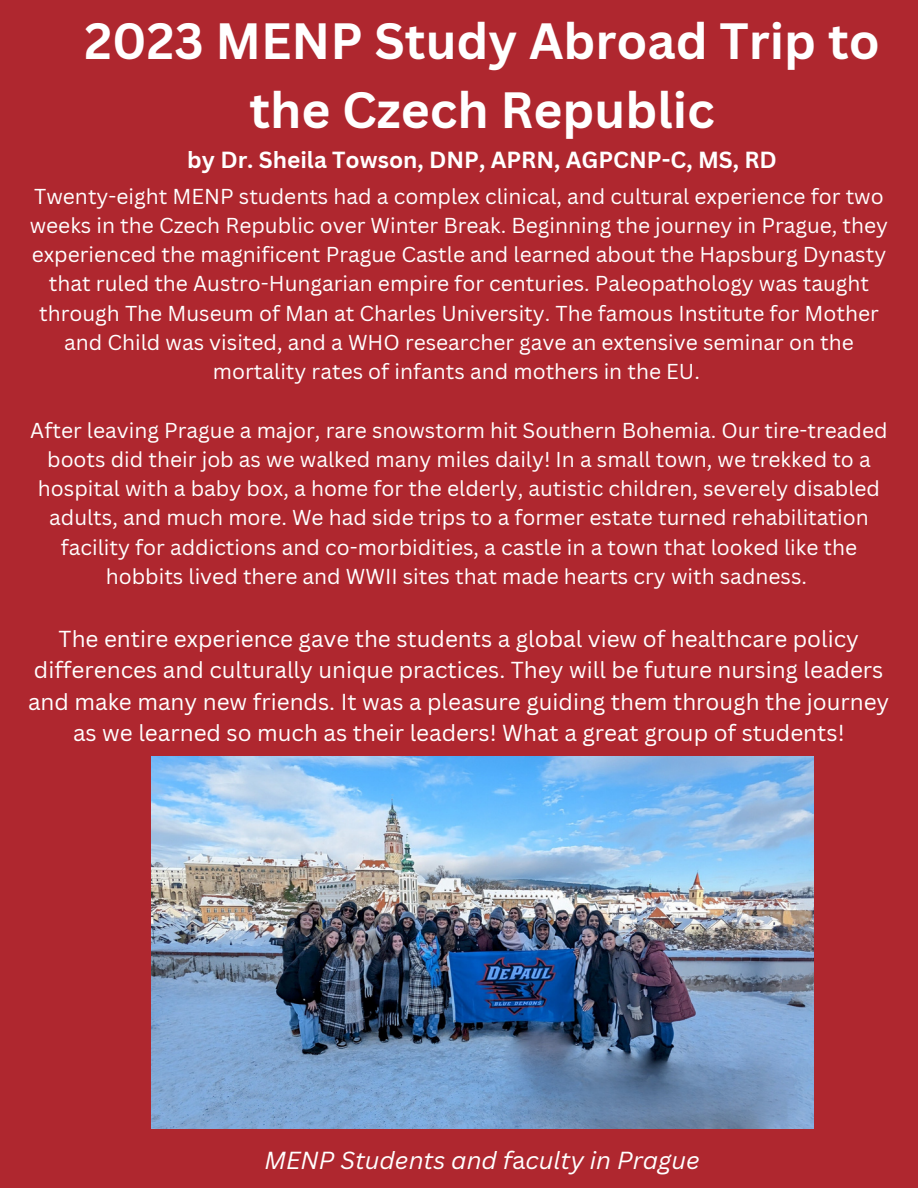
<style>
.page{position:relative;width:918px;height:1188px;background:#af272f}
.page>*{position:absolute;margin:0;border:0;box-sizing:border-box;transform-origin:0 0}
.t1{font:700 49.65px/69.2px "Canva Sans";color:#fff;text-align:center}
.t2{font:italic 24px "Canva Sans";color:#fff}
.t3{font:700 22.65px "Canva Sans";color:#fff}
.t4{font:22.5px/31.5px "Canva Sans";color:#fff;text-align:center}
.t5{font:21px/29.2px "Canva Sans";color:#fff;text-align:center}
.s1{font-style:normal}
</style>
<div class="page">
<img style="left:151px;top:756px;width:663px;height:373px">
<p class="t1" style="left:84px;top:5px;width:797px">2023 MENP Study Abroad Trip to the Czech Republic</p>
<p class="t3" style="left:187px;top:143px;width:591px">by Dr. Sheila Towson, DNP, APRN, AGPCNP-C, MS, RD</p>
<p class="t5" style="left:30px;top:181px;width:860px">Twenty-eight MENP students had a complex clinical, and cultural experience for two weeks in the Czech Republic over Winter Break. Beginning the journey in Prague, they experienced the magnificent Prague Castle and learned about the Hapsburg Dynasty that ruled the Austro-Hungarian empire for centuries. Paleopathology was taught through The Museum of Man at Charles University. The famous Institute for Mother and Child was visited, and a WHO researcher gave an extensive seminar on the mortality rates of infants and mothers in the EU.</p>
<h2 class="t5" style="left:30px;top:415px;width:859px">After leaving Prague a major, rare snowstorm hit Southern Bohemia. Our tire-treaded boots did their job as we walked many miles daily! In a small town, we trekked to a hospital with a baby box, a home for the elderly, autistic children, severely disabled adults, and much more. We had side trips to a former estate turned rehabilitation facility for addictions and co-morbidities, a castle in a town that looked like the hobbits lived there and WWII sites that made hearts cry with sadness.</h2>
<p class="t4" style="left:28px;top:622px;width:863px">The entire experience gave the students a global view of healthcare policy differences and culturally unique practices. They will be future nursing leaders and make many new friends. It was a pleasure guiding them through the journey as we learned so much as their leaders! What a great group of students!</p>
<h2 class="t2" style="left:264px;top:1143px;width:437px">MENP Students and f<span class="s1">a</span>culty in Prague</h2>
</div>
